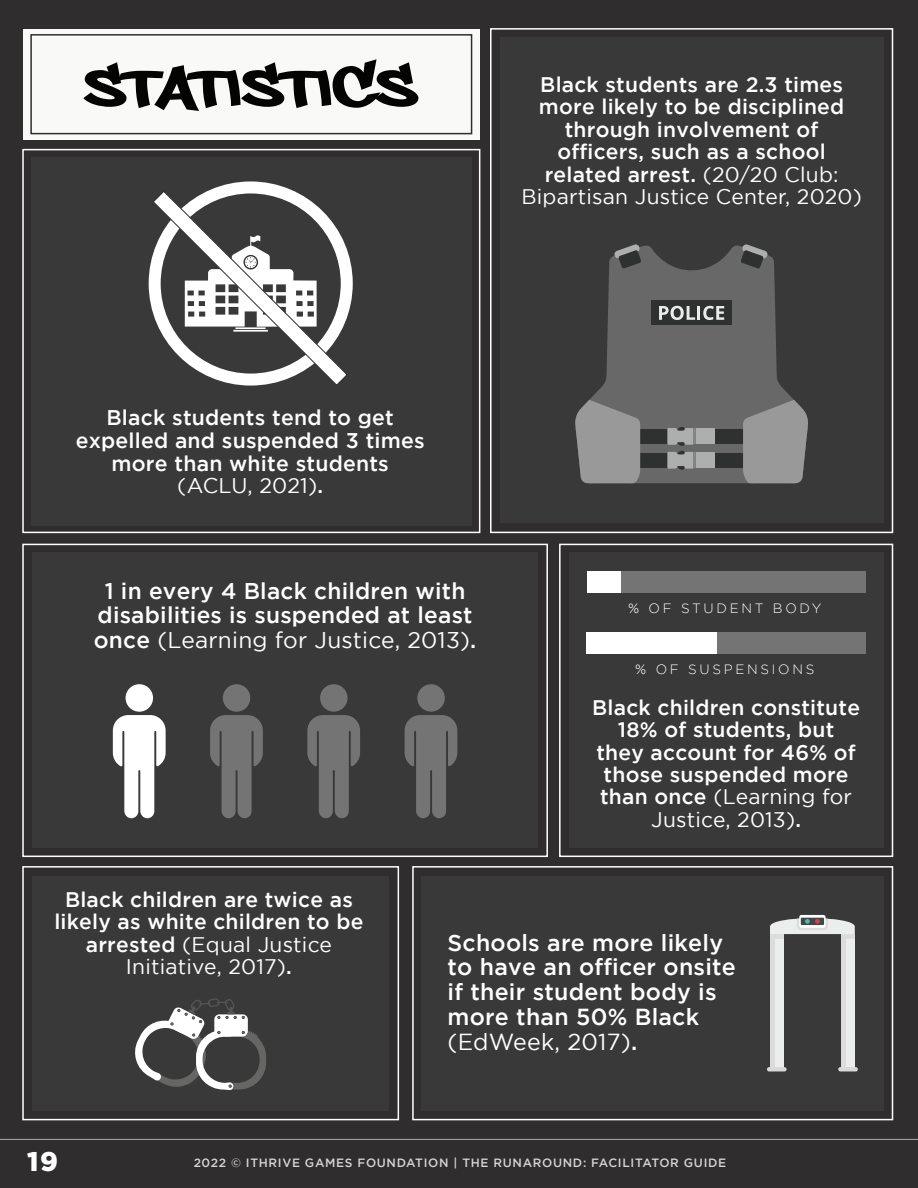
<style>
.page{position:relative;width:918px;height:1188px;background:#2f2d2e}
.page>*{position:absolute;margin:0;border:0;box-sizing:border-box;transform-origin:0 0}
.t1{font:70.5px "Philly Sans";letter-spacing:.035em;color:#040503}
.t2{font:900 27px "Gotham";color:#fff}
.t3{font:500 23.25px/24.8px "Gotham";letter-spacing:.01em;color:#fff}
.t4{font:500 22.8px/24.3px "Gotham";letter-spacing:.01em;color:#fff;text-align:center}
.t5{font:500 21.15px/22.6px "Gotham";letter-spacing:.01em;color:#fff;text-align:center}
.t6{font:500 21px/22.5px "Gotham";letter-spacing:.01em;color:#fff;text-align:center}
.t7{font:300 13.5px "Gotham";letter-spacing:.2em;color:#fff}
.t8{font:500 12px "Gotham";letter-spacing:.055em;color:#fff}
.s1{font-weight:400}
</style>
<div class="page">
<hr style="left:0;top:1139px;width:918px;height:1px;background:#afacab">
<div style="left:490px;top:28px;width:403px;height:505px;border:2px solid #fff"></div>
<div style="left:22px;top:544px;width:526px;height:313px;border:2px solid #fff"></div>
<div style="left:22px;top:149px;width:458px;height:384px;border:2px solid #fff"></div>
<div style="left:559px;top:544px;width:334px;height:313px;border:2px solid #fff"></div>
<div style="left:412px;top:866px;width:481px;height:254px;border:2px solid #fff"></div>
<div style="left:22px;top:866px;width:377px;height:254px;border:2px solid #fff"></div>
<div style="left:500px;top:37px;width:383px;height:486px;background:#3a3939"></div>
<div style="left:31px;top:157px;width:441px;height:369px;background:#3a3939"></div>
<div style="left:32px;top:553px;width:506px;height:295px;background:#3a3939"></div>
<div style="left:569px;top:553px;width:314px;height:295px;background:#3a3939"></div>
<div style="left:32px;top:876px;width:357px;height:235px;background:#3a3939"></div>
<div style="left:422px;top:876px;width:462px;height:235px;background:#3a3939"></div>
<div style="left:23px;top:29px;width:457px;height:111px;background:#f9f9f8"></div>
<div style="left:30px;top:34px;width:442px;height:100px;border:2px solid #2f2d2e"></div>
<svg style="left:113px;top:715px;width:53px;height:103px"></svg>
<div style="left:126px;top:684px;width:27px;height:28px;background:#fff;border-radius:50%"></div>
<svg style="left:210px;top:715px;width:53px;height:103px"></svg>
<div style="left:223px;top:684px;width:27px;height:28px;background:#747474;border-radius:50%"></div>
<svg style="left:405px;top:715px;width:52px;height:103px"></svg>
<div style="left:417px;top:684px;width:28px;height:28px;background:#747474;border-radius:50%"></div>
<svg style="left:307px;top:715px;width:53px;height:103px"></svg>
<div style="left:320px;top:684px;width:28px;height:28px;background:#747474;border-radius:50%"></div>
<div style="left:717px;top:632px;width:149px;height:22px;background:#747474"></div>
<div style="left:587px;top:632px;width:130px;height:22px;background:#fff"></div>
<div style="left:621px;top:571px;width:245px;height:22px;background:#747474"></div>
<div style="left:587px;top:571px;width:34px;height:22px;background:#fff"></div>
<svg style="left:135px;top:998px;width:131px;height:92px"></svg>
<svg style="left:589px;top:245px;width:205px;height:238px;fill:#686868"></svg>
<div style="left:639px;top:429px;width:35px;height:14px;background:#2f3030"></div>
<div style="left:715px;top:429px;width:34px;height:14px;background:#2f3030"></div>
<div style="left:694px;top:429px;width:21px;height:15px;background:#adaeae"></div>
<div style="left:639px;top:453px;width:35px;height:14px;background:#2f3030"></div>
<div style="left:715px;top:453px;width:34px;height:14px;background:#2f3030"></div>
<div style="left:694px;top:453px;width:21px;height:15px;background:#adaeae"></div>
<svg style="left:667px;top:427px;width:29px;height:43px"></svg>
<div style="left:652px;top:301px;width:80px;height:24px;background:#2f3030"></div>
<svg style="left:659px;top:305px;width:65px;height:15px"></svg>
<svg style="left:743px;top:400px;width:65px;height:84px;background:#8e8e8e"></svg>
<svg style="left:575px;top:400px;width:65px;height:84px;background:#8e8e8e"></svg>
<svg style="left:741px;top:244px;width:28px;height:25px"></svg>
<svg style="left:613px;top:244px;width:28px;height:25px"></svg>
<div style="left:149px;top:181px;width:204px;height:205px;border:12px solid #fff;border-radius:50%"></div>
<svg style="left:153px;top:191px;width:195px;height:195px"></svg>
<div style="left:770px;top:934px;width:14px;height:133px;background:#eceded"></div>
<hr style="left:767px;top:1067px;width:20px;height:4px;background:#d8d9d8;border-radius:2px">
<div style="left:841px;top:934px;width:14px;height:133px;background:#eceded"></div>
<hr style="left:838px;top:1067px;width:20px;height:4px;background:#d8d9d8;border-radius:2px">
<div style="left:770px;top:934px;width:5px;height:133px;background:#dbdcdb"></div>
<div style="left:841px;top:934px;width:5px;height:133px;background:#dbdcdb"></div>
<div style="left:841px;top:934px;width:14px;height:5px;background:#dbdcdb"></div>
<div style="left:770px;top:934px;width:14px;height:5px;background:#dbdcdb"></div>
<svg style="left:770px;top:915px;width:85px;height:19px"></svg>
<h1 class="t1" style="left:86px;top:55px;width:332px">STATISTICS</h1>
<p class="t6" style="left:521px;top:73px;width:342px">Black students are 2.3 times more likely to be disciplined through involvement of officers, such as a school related arrest. <span class="s1">(20/20 Club:<br>Bipartisan Justice Center, 2020)</span></p>
<p class="t5" style="left:76px;top:406px;width:351px">Black students tend to get expelled and suspended 3 times more than white students <span class="s1">(ACLU, 2021)</span>.</p>
<p class="t4" style="left:94px;top:578px;width:384px">1 in every 4 Black children with disabilities is suspended at least once <span class="s1">(Learning for Justice, 2013)</span>.</p>
<p class="t7" style="left:628px;top:601px;width:195px">% OF STUDENT BODY</p>
<p class="t7" style="left:635px;top:662px;width:181px">% OF SUSPENSIONS</p>
<p class="t6" style="left:592px;top:695px;width:269px">Black children constitute<br>18% of students, but they account for 46% of those suspended more than once <span class="s1">(Learning for<br>Justice, 2013)</span>.</p>
<p class="t6" style="left:54px;top:887px;width:311px">Black children are twice as likely as white children to be arrested <span class="s1">(Equal Justice<br>Initiative, 2017)</span>.</p>
<p class="t3" style="left:448px;top:929px;width:290px">Schools are more likely to have an officer onsite if their student body is more than 50% Black <span class="s1">(EdWeek, 2017)</span>.</p>
<p class="t2" style="left:27px;top:1145px;width:32px">19</p>
<p class="t8" style="left:193px;top:1156px;width:534px">2022 © ITHRIVE GAMES FOUNDATION | THE RUNAROUND: FACILITATOR GUIDE</p>
</div>
